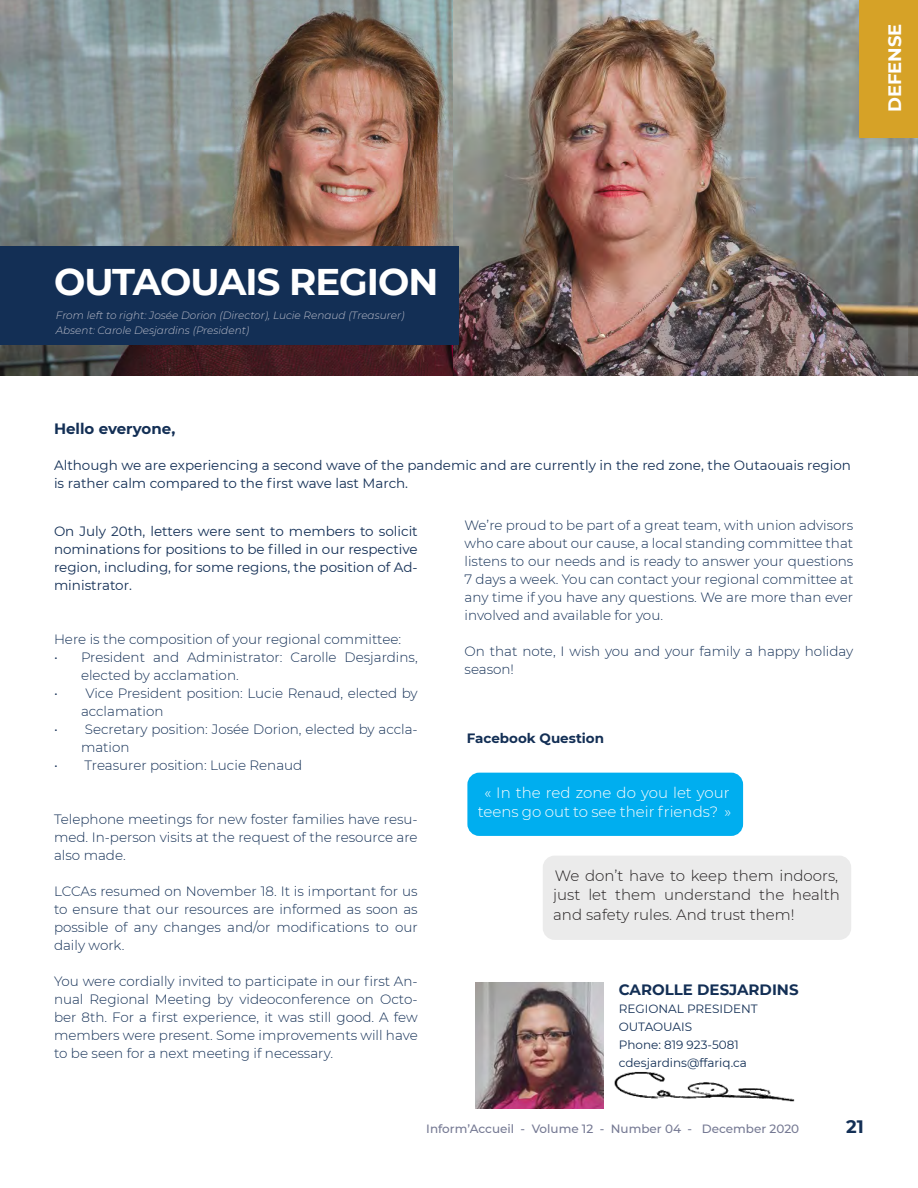
<style>
.page{position:relative;width:918px;height:1188px;background:#fff}
.page>*{position:absolute;margin:0;border:0;box-sizing:border-box;transform-origin:0 0}
.t1{font:700 37.05px "Montserrat";letter-spacing:-.025em;color:#fff}
.t2{font:700 18px "Montserrat";color:#fff}
.t3{font:700 18px "Montserrat";color:#132f55}
.t4{font:300 15px/19.5px "Montserrat";color:#231f20;text-align:justify}
.t5{font:300 15px/19.5px "Montserrat";color:#fff;text-align:center}
.t6{font:700 15px "Montserrat";color:#132f55}
.t7{font:300 13.5px/18px "Montserrat";color:#132f55}
.t8{font:13.5px/18px "Montserrat";color:#132f55}
.t9{font:700 13.5px "Montserrat";color:#132f55}
.t10{font:12px/18px "Montserrat";color:#132f55}
.t11{font:500 12px "Montserrat";color:#757993}
.t12{font:italic 300 10.5px/15px "Montserrat";color:#bcbecb}
</style>
<div class="page">
<img style="left:475px;top:982px;width:128px;height:127px">
<img style="left:0;top:0;width:454px;height:376px">
<img style="left:454px;top:0;width:464px;height:376px">
<img style="left:614px;top:1071px;width:181px;height:31px">
<div style="left:473px;top:778px;width:265px;height:53px;background:#00aeef;border-radius:7px"></div>
<div style="left:467px;top:773px;width:276px;height:63px;border:10px solid #00aeef;border-radius:7px"></div>
<div style="left:548px;top:861px;width:298px;height:74px;background:#ebebeb;border-radius:7px"></div>
<div style="left:543px;top:856px;width:308px;height:84px;border:10px solid #ebebeb;border-radius:7px"></div>
<div style="left:0;top:246px;width:459px;height:99px;background:#132f55"></div>
<div style="left:859px;top:0;width:59px;height:137px;background:#d6a227"></div>
<h2 class="t2" style="left:882px;top:112px;width:90px;rotate:-90deg">DEFENSE</h2>
<h1 class="t1" style="left:54px;top:256px;width:386px">OUTAOUAIS REGION</h1>
<p class="t12" style="left:56px;top:308px;width:350px">From left to right: Josée Dorion (Director), Lucie Renaud (Treasurer)<br>Absent: Carole Desjardins (President)</p>
<p class="t6" style="left:54px;top:418px;width:123px">Hello everyone,</p>
<p class="t8" style="left:54px;top:455px;width:799px">Although we are experiencing a second wave of the pandemic and are currently in the red zone, the Outaouais region is rather calm compared to the first wave last March.</p>
<p class="t8" style="left:54px;top:522px;width:365px;text-align:justify">On July 20th, letters were sent to members to solicit nominations for positions to be filled in our respective region, including, for some regions, the position of Ad&shy;ministrator.</p>
<p class="t7" style="left:465px;top:516px;width:390px;text-align:justify">We’re proud to be part of a great team, with union advisors who care about our cause, a local standing committee that listens to our needs and is ready to answer your questions 7 days a week. You can contact your regional committee at any time if you have any questions. We are more than ever involved and available for you.</p>
<p class="t7" style="left:465px;top:642px;width:390px">On that note, I wish you and your family a happy holiday season!</p>
<p class="t7" style="left:54px;top:630px;width:349px">Here is the composition of your regional committee:</p>
<p class="t7" style="left:81px;top:648px;width:338px;text-indent:-27px">• President and Administrator: Carolle Desjardins, elected by acclamation.</p>
<p class="t7" style="left:81px;top:684px;width:338px;text-indent:-27px">• Vice President position: Lucie Renaud, elected by acclamation</p>
<p class="t7" style="left:81px;top:720px;width:338px;text-indent:-27px">• Secretary position: Josée Dorion, elected by accla&shy;mation</p>
<p class="t7" style="left:54px;top:756px;width:250px">• Treasurer position: Lucie Renaud</p>
<p class="t9" style="left:467px;top:728px;width:139px">Facebook Question</p>
<p class="t7" style="left:54px;top:810px;width:365px;text-align:justify">Telephone meetings for new foster families have resu&shy;med. In-person visits at the request of the resource are also made.</p>
<p class="t7" style="left:54px;top:882px;width:365px;text-align:justify">LCCAs resumed on November 18. It is important for us to ensure that our resources are informed as soon as possible of any changes and/or modifications to our daily work.</p>
<p class="t7" style="left:54px;top:972px;width:365px;text-align:justify">You were cordially invited to participate in our first An&shy;nual Regional Meeting by videoconference on Octo&shy;ber 8th. For a first experience, it was still good. A few members were present. Some improvements will have to be seen for a next meeting if necessary.</p>
<p class="t5" style="left:478px;top:782px;width:255px">« In the red zone do you let your teens go out to see their friends? »</p>
<p class="t4" style="left:553px;top:865px;width:288px">We don’t have to keep them indoors, just let them understand the health and safety rules. And trust them!</p>
<p class="t6" style="left:619px;top:979px;width:181px">CAROLLE DESJARDINS</p>
<p class="t10" style="left:619px;top:1000px;width:140px">REGIONAL PRESIDENT<br>OUTAOUAIS<br>Phone: 819 923-5081 cdesjardins@ffariq.ca</p>
<p class="t11" style="left:426px;top:1120px;width:374px">Inform’Accueil - Volume 12 - Number 04 - December 2020</p>
<h2 class="t3" style="left:846px;top:1114px;width:19px">21</h2>
</div>
